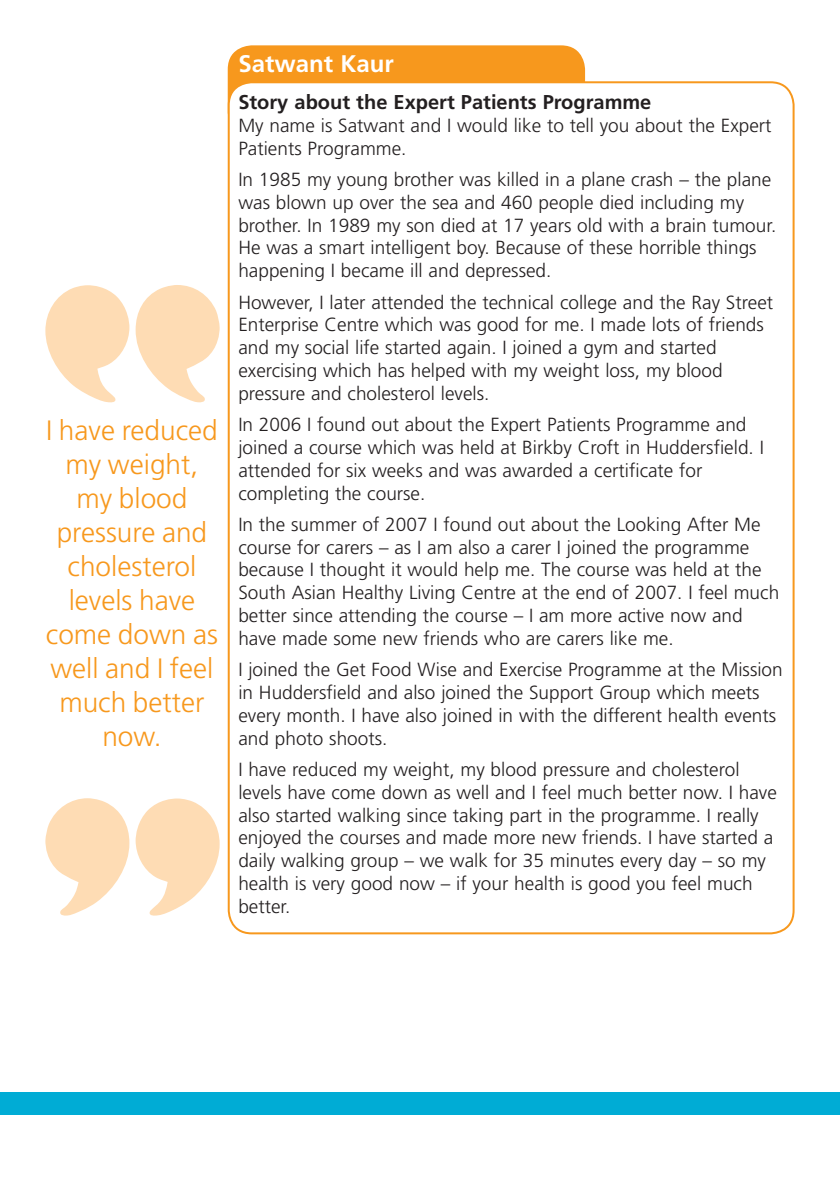
<style>
.page{position:relative;width:840px;height:1191px;background:#fff}
.page>*{position:absolute;margin:0;border:0;box-sizing:border-box;transform-origin:0 0}
.quotes{font:300 28px/34px "Frutiger";color:#f7981d;text-align:center}
.patient_name{font:700 24px "Frutiger";color:#fff}
.subhead_3{font:700 20px "Frutiger";color:#231f20}
.body_text{font:300 19px/22.8px "Frutiger";color:#231f20}
</style>
<div class="page">
<div style="left:0;top:1092px;width:839px;height:23px;background:#00acd5"></div>
<svg style="left:839px;top:1092px;width:1px;height:23px"></svg>
<div style="left:227px;top:45px;width:357px;height:91px;background:#f7981d;border-radius:24px"></div>
<div style="left:228px;top:82px;width:565px;height:851px;background:#fff;border-radius:23px"></div>
<svg style="left:45px;top:798px;width:174px;height:118px"></svg>
<svg style="left:45px;top:285px;width:174px;height:117px"></svg>
<p class="quotes" style="left:46px;top:414px;width:173px">I have reduced my weight, my blood pressure and cholesterol levels have come down as well and I feel much better now.</p>
<p class="patient_name" style="left:238px;top:50px;width:157px">Satwant Kaur</p>
<p class="subhead_3" style="left:238px;top:90px;width:414px">Story about the Expert Patients Programme</p>
<p class="body_text" style="left:238px;top:114px;width:534px">My name is Satwant and I would like to tell you about the Expert<br>Patients Programme.</p>
<p class="body_text" style="left:238px;top:168px;width:539px">In 1985 my young brother was killed in a plane crash – the plane was blown up over the sea and 460 people died including my brother. In 1989 my son died at 17 years old with a brain tumour.<br>He was a smart intelligent boy. Because of these horrible things happening I became ill and depressed.</p>
<p class="body_text" style="left:238px;top:290px;width:536px">However, I later attended the technical college and the Ray Street Enterprise Centre which was good for me. I made lots of friends and my social life started again. I joined a gym and started exercising which has helped with my weight loss, my blood pressure and cholesterol levels.</p>
<p class="body_text" style="left:238px;top:413px;width:526px">In 2006 I found out about the Expert Patients Programme and joined a course which was held at Birkby Croft in Huddersfield. I attended for six weeks and was awarded a certificate for completing the course.</p>
<p class="body_text" style="left:238px;top:513px;width:542px">In the summer of 2007 I found out about the Looking After Me course for carers – as I am also a carer I joined the programme because I thought it would help me. The course was held at the South Asian Healthy Living Centre at the end of 2007. I feel much better since attending the course – I am more active now and have made some new friends who are carers like me.</p>
<p class="body_text" style="left:238px;top:658px;width:545px">I joined the Get Food Wise and Exercise Programme at the Mission in Huddersfield and also joined the Support Group which meets every month. I have also joined in with the different health events and photo shoots.</p>
<p class="body_text" style="left:238px;top:758px;width:539px">I have reduced my weight, my blood pressure and cholesterol levels have come down as well and I feel much better now. I have also started walking since taking part in the programme. I really enjoyed the courses and made more new friends. I have started a daily walking group – we walk for 35 minutes every day – so my health is very good now – if your health is good you feel much better.</p>
</div>
